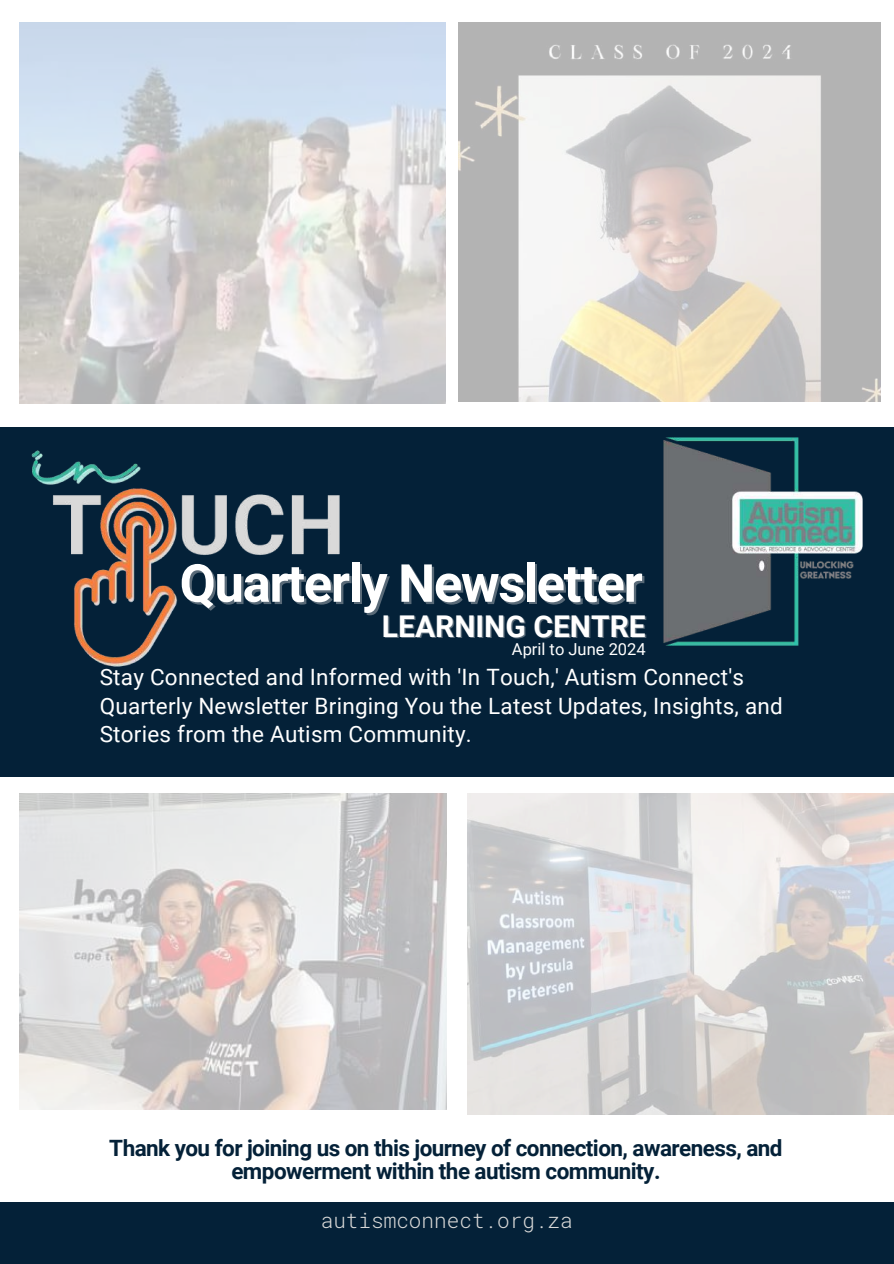
<style>
.page{position:relative;width:894px;height:1264px;background:#fff}
.page>*{position:absolute;margin:0;border:0;box-sizing:border-box;transform-origin:0 0}
.t1{font:700 52.5px "Roboto";letter-spacing:-.025em;color:#fff}
.t2{font:700 30px "Roboto";color:#fff}
.t3{font:22.5px/28.2px "Roboto";letter-spacing:.01em;color:#fff}
.t4{font:700 22.5px/22.5px "Roboto";letter-spacing:-.025em;color:#042138;text-align:center}
.t5{font:300 21px "Roboto Mono";color:#d9d9d8}
.t6{font:16.5px "Roboto";color:#fff}
</style>
<div class="page">
<div style="left:0;top:1202px;width:893px;height:61px;background:#042138"></div>
<div style="left:0;top:427px;width:893px;height:349px;background:#042138"></div>
<img style="left:31px;top:450px;width:309px;height:217px">
<img style="left:19px;top:793px;width:427px;height:316px">
<img style="left:663px;top:437px;width:200px;height:208px">
<img style="left:19px;top:22px;width:426px;height:382px">
<img style="left:468px;top:793px;width:425px;height:321px">
<img style="left:458px;top:22px;width:422px;height:379px">
<h1 class="t1" style="left:179px;top:553px;width:464px">Quarterly Newsletter</h1>
<h2 class="t2" style="left:382px;top:609px;width:265px">LEARNING CENTRE</h2>
<p class="t6" style="left:512px;top:640px;width:135px">April to June 2024</p>
<p class="t3" style="left:100px;top:663px;width:684px">Stay Connected and Informed with 'In Touch,' Autism Connect's<br>Quarterly Newsletter Bringing You the Latest Updates, Insights, and<br>Stories from the Autism Community.</p>
<p class="t4" style="left:109px;top:1137px;width:674px">Thank you for joining us on this journey of connection, awareness, and empowerment within the autism community.</p>
<p class="t5" style="left:320px;top:1206px;width:253px">autismconnect.org.za</p>
</div>
